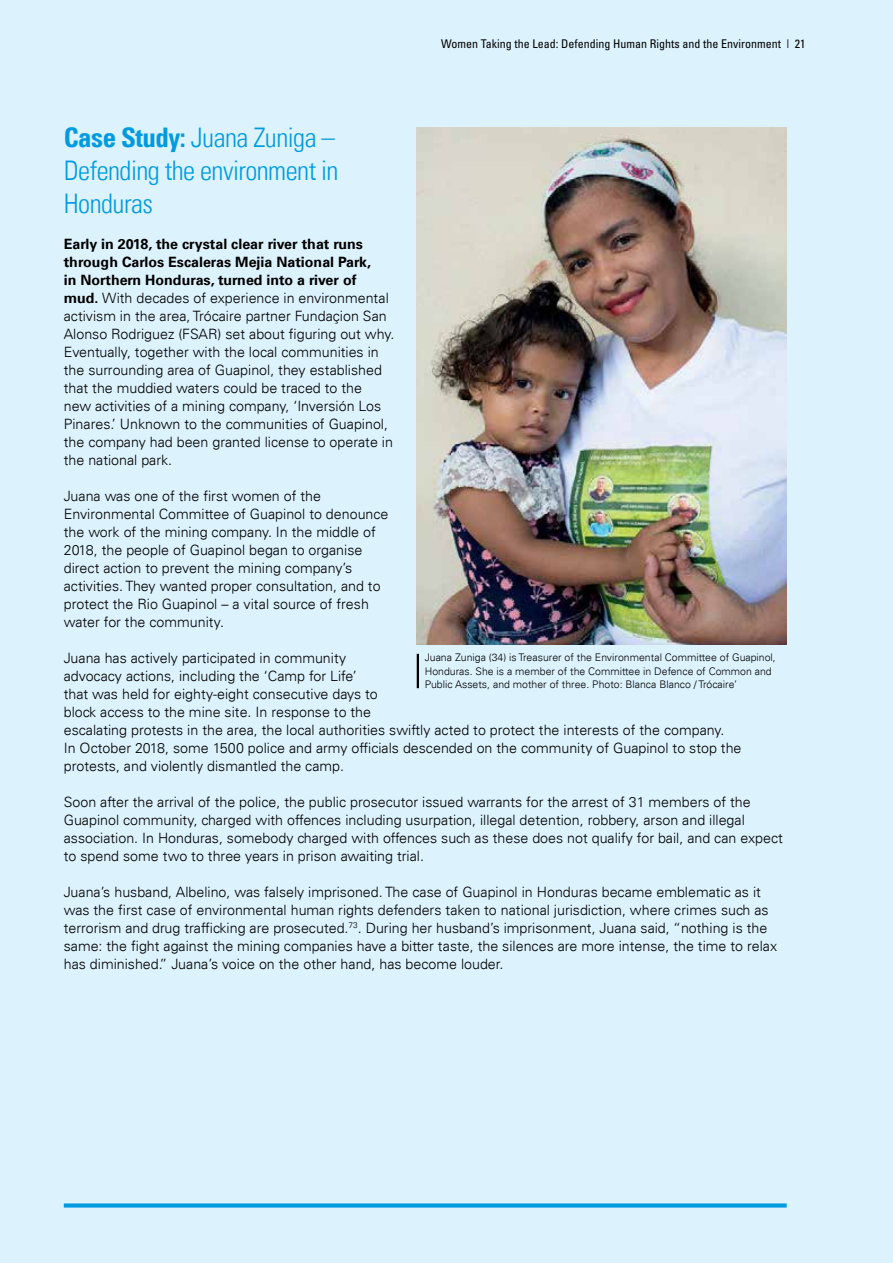
<style>
.page{position:relative;width:893px;height:1263px;background:#dcf2fd}
.page>*{position:absolute;margin:0;border:0;box-sizing:border-box;transform-origin:0 0}
.t1{font:300 condensed 27px/33px "Univers LT";letter-spacing:-.02em;color:#009bdf}
.t2{font:300 14.25px/18px "Univers LT";color:#000}
.t3{font:condensed 12px "Univers";color:#000}
.t4{font:300 10.5px/13.5px "Univers LT";color:#000}
.s1{font-weight:700}
</style>
<div class="page">
<img style="left:417px;top:128px;width:370px;height:517px">
<hr style="left:417px;top:654px;width:2px;height:34px;background:#000">
<svg style="left:64px;top:1203px;width:723px;height:4px;background:#19a5e2"></svg>
<p class="t3" style="left:441px;top:36px;width:366px">Women Taking the Lead: Defending Human Rights and the Environment | 21</p>
<h1 class="t1" style="left:64px;top:121px;width:276px"><span class="s1">Case Study:</span> Juana Zuniga –<br>Defending the environment in<br>Honduras</h1>
<p class="t2" style="left:64px;top:235px;width:332px"><span class="s1">Early in 2018, the crystal clear river that runs through Carlos Escaleras Mejia National Park,<br>in Northern Honduras, turned into a river of mud.</span> With decades of experience in environmental activism in the area, Trócaire partner Fundaçion San Alonso Rodriguez (FSAR) set about figuring out why.<br>Eventually, together with the local communities in the surrounding area of Guapinol, they established that the muddied waters could be traced to the<br>new activities of a mining company, ‘Inversión Los Pinares.’ Unknown to the communities of Guapinol, the company had been granted license to operate in the national park.</p>
<p class="t2" style="left:64px;top:487px;width:326px">Juana was one of the first women of the Environmental Committee of Guapinol to denounce the work of the mining company. In the middle of 2018, the people of Guapinol began to organise direct action to prevent the mining company’s activities. They wanted proper consultation, and to protect the Rio Guapinol – a vital source of fresh water for the community.</p>
<p class="t2" style="left:64px;top:649px;width:679px">Juana has actively participated in community<br>advocacy actions, including the ‘Camp for Life’<br>that was held for eighty-eight consecutive days to<br>block access to the mine site. In response to the<br>escalating protests in the area, the local authorities swiftly acted to protect the interests of the company.<br>In October 2018, some 1500 police and army officials descended on the community of Guapinol to stop the protests, and violently dismantled the camp.</p>
<p class="t2" style="left:64px;top:793px;width:721px">Soon after the arrival of the police, the public prosecutor issued warrants for the arrest of 31 members of the Guapinol community, charged with offences including usurpation, illegal detention, robbery, arson and illegal association. In Honduras, somebody charged with offences such as these does not qualify for bail, and can expect to spend some two to three years in prison awaiting trial.</p>
<p class="t2" style="left:64px;top:883px;width:715px">Juana’s husband, Albelino, was falsely imprisoned. The case of Guapinol in Honduras became emblematic as it was the first case of environmental human rights defenders taken to national jurisdiction, where crimes such as terrorism and drug trafficking are prosecuted.<sup>73</sup>. During her husband’s imprisonment, Juana said, “nothing is the same: the fight against the mining companies have a bitter taste, the silences are more intense, the time to relax has diminished.” Juana’s voice on the other hand, has become louder.</p>
<p class="t4" style="left:425px;top:651px;width:352px">Juana Zuniga (34) is Treasurer of the Environmental Committee of Guapinol,<br>Honduras. She is a member of the Committee in Defence of Common and<br>Public Assets, and mother of three. Photo: Blanca Blanco / Trócaire’</p>
</div>
